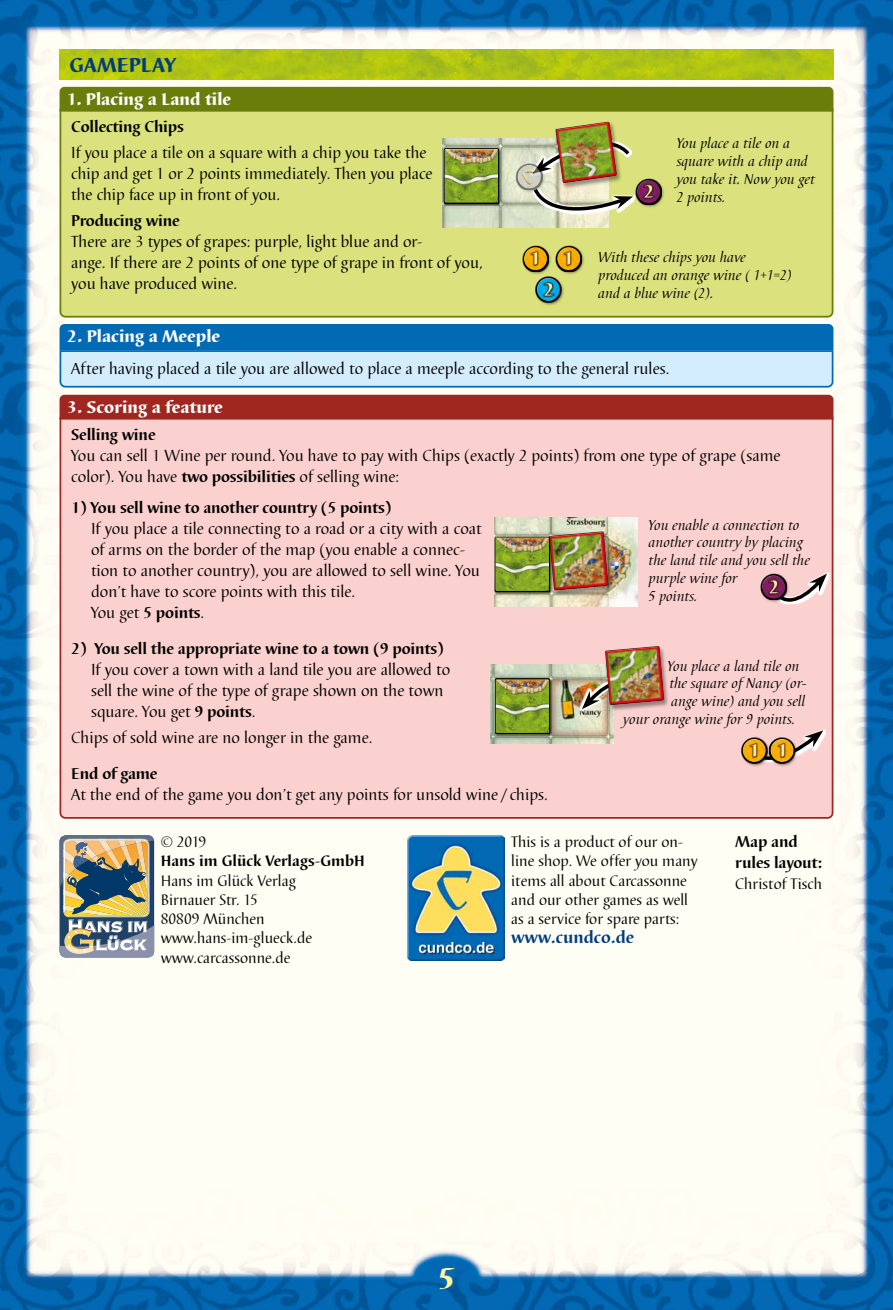
<style>
.page{position:relative;width:893px;height:1310px;background:#fff}
.page>*{position:absolute;margin:0;border:0;box-sizing:border-box;transform-origin:0 0}
.t1{font:800 31.5px "Barbedor T";color:#fff69b}
.t2{font:800 21px "Barbedor T";color:#003d7c}
.t3{font:800 17.5px "Barbedor T";color:#fff}
.t4{font:700 17.5px "Barbedor T";color:#003d7c}
.t5{font:16.62px/21px "Barbedor T";color:#000}
.t6{font:700 16.28px/21px "Barbedor T";letter-spacing:-.01em;color:#000}
.t7{font:15.75px/19.2px "Barbedor T";color:#000}
.t8{font:700 15.75px "Barbedor T";color:#000}
.t9{font:italic 14.88px/17.8px "Barbedor T";color:#000}
.s1{font-weight:700;font-size:16.28px}
</style>
<div class="page">
<img style="left:0;top:0;width:893px;height:1310px">
<div style="left:59px;top:416px;width:775px;height:403px;background:#fad1ce"></div>
<div style="left:60px;top:395px;width:773px;height:24px;background:#9f271f"></div>
<img style="left:60px;top:50px;width:773px;height:29px">
<div style="left:59px;top:107px;width:775px;height:211px;background:#dae17d"></div>
<div style="left:60px;top:87px;width:773px;height:25px;background:#6a7d0a"></div>
<svg style="left:59px;top:324px;width:775px;height:64px;background:#72b0db"></svg>
<svg style="left:60px;top:957px;width:94px;height:3px"></svg>
<img style="left:60px;top:835px;width:94px;height:122px">
<img style="left:408px;top:835px;width:97px;height:125px">
<img style="left:442px;top:138px;width:86px;height:89px">
<div style="left:443px;top:148px;width:59px;height:58px;background:#000;opacity:.6"></div>
<div style="left:444px;top:149px;width:55px;height:54px;background:#000;opacity:.8"></div>
<img style="left:528px;top:118px;width:108px;height:112px">
<div style="left:515px;top:163px;width:31px;height:30px;background:#000;opacity:.75"></div>
<svg style="left:516px;top:163px;width:27px;height:27px"></svg>
<div style="left:517px;top:164px;width:25px;height:19px;background:#fff;opacity:.75"></div>
<div style="left:517px;top:169px;width:25px;height:21px;background:#000;opacity:.75"></div>
<div style="left:635px;top:178px;width:30px;height:30px;background:#000;opacity:.75"></div>
<svg style="left:635px;top:179px;width:27px;height:26px"></svg>
<div style="left:636px;top:179px;width:25px;height:18px;background:#fff;opacity:.75"></div>
<div style="left:636px;top:184px;width:25px;height:20px;background:#000;opacity:.75"></div>
<div style="left:535px;top:275px;width:30px;height:31px;background:#000;opacity:.75"></div>
<svg style="left:535px;top:276px;width:27px;height:27px"></svg>
<div style="left:536px;top:277px;width:25px;height:18px;background:#fff;opacity:.75"></div>
<div style="left:536px;top:282px;width:25px;height:20px;background:#000;opacity:.75"></div>
<div style="left:522px;top:245px;width:30px;height:30px;background:#000;opacity:.75"></div>
<svg style="left:522px;top:245px;width:27px;height:27px"></svg>
<div style="left:523px;top:246px;width:25px;height:18px;background:#fff;opacity:.75"></div>
<div style="left:523px;top:251px;width:25px;height:20px;background:#000;opacity:.75"></div>
<div style="left:555px;top:245px;width:30px;height:30px;background:#000;opacity:.75"></div>
<svg style="left:556px;top:245px;width:26px;height:27px"></svg>
<div style="left:556px;top:246px;width:25px;height:18px;background:#fff;opacity:.75"></div>
<div style="left:556px;top:251px;width:25px;height:20px;background:#000;opacity:.75"></div>
<img style="left:494px;top:518px;width:144px;height:89px">
<div style="left:494px;top:537px;width:58px;height:58px;background:#000;opacity:.6"></div>
<svg style="left:494px;top:536px;width:51px;height:55px"></svg>
<div style="left:495px;top:537px;width:55px;height:54px;background:#000;opacity:.8"></div>
<div style="left:548px;top:531px;width:66px;height:66px;background:#000;opacity:.4"></div>
<img style="left:545px;top:528px;width:67px;height:63px">
<svg style="left:770px;top:571px;width:61px;height:34px"></svg>
<div style="left:760px;top:573px;width:30px;height:30px;background:#000;opacity:.75"></div>
<svg style="left:760px;top:574px;width:27px;height:26px"></svg>
<div style="left:761px;top:574px;width:25px;height:18px;background:#fff;opacity:.75"></div>
<div style="left:761px;top:579px;width:25px;height:20px;background:#000;opacity:.75"></div>
<img style="left:491px;top:665px;width:122px;height:78px">
<div style="left:494px;top:679px;width:59px;height:58px;background:#000;opacity:.6"></div>
<div style="left:495px;top:679px;width:55px;height:54px;background:#000;opacity:.8"></div>
<div style="left:603px;top:646px;width:67px;height:66px;background:#fad1ce"></div>
<img style="left:578px;top:642px;width:90px;height:70px">
<svg style="left:745px;top:728px;width:82px;height:35px"></svg>
<div style="left:741px;top:736px;width:30px;height:31px;background:#000;opacity:.75"></div>
<svg style="left:741px;top:737px;width:27px;height:26px"></svg>
<div style="left:742px;top:738px;width:25px;height:18px;background:#fff;opacity:.75"></div>
<div style="left:742px;top:743px;width:25px;height:20px;background:#000;opacity:.75"></div>
<div style="left:768px;top:736px;width:31px;height:31px;background:#000;opacity:.75"></div>
<svg style="left:769px;top:737px;width:26px;height:1px"></svg>
<div style="left:769px;top:738px;width:26px;height:18px;background:#fff;opacity:.75"></div>
<div style="left:769px;top:743px;width:26px;height:20px;background:#000;opacity:.75"></div>
<p class="t2" style="left:69px;top:53px;width:108px">GAMEPLAY</p>
<p class="t3" style="left:67px;top:89px;width:166px">1. Placing a Land tile</p>
<p class="t6" style="left:71px;top:116px;width:114px">Collecting Chips</p>
<p class="t5" style="left:71px;top:142px;width:363px">If you place a tile on a square with a chip you take the chip and get 1 or 2 points immediately. Then you place the chip face up in front of you.</p>
<p class="t6" style="left:71px;top:210px;width:110px">Producing wine</p>
<p class="t5" style="left:71px;top:231px;width:413px">There are 3 types of grapes: purple, light blue and or-<br>ange. If there are 2 points of one type of grape in front of you, you have produced wine.</p>
<p class="t3" style="left:67px;top:326px;width:155px">2. Placing a Meeple</p>
<p class="t9" style="left:677px;top:135px;width:140px">You place a tile on a square with a chip and you take it. Now you get<br>2 points.</p>
<p class="t9" style="left:598px;top:248px;width:195px">With these chips you have produced an orange wine ( 1+1=2) and a blue wine (2).</p>
<p class="t5" style="left:71px;top:359px;width:600px">After having placed a tile you are allowed to place a meeple according to the general rules.</p>
<p class="t3" style="left:67px;top:397px;width:157px">3. Scoring a feature</p>
<p class="t6" style="left:71px;top:424px;width:86px">Selling wine</p>
<p class="t5" style="left:71px;top:445px;width:711px">You can sell 1 Wine per round. You have to pay with Chips (exactly 2 points) from one type of grape (same color). You have <span class="s1">two possibilities</span> of selling wine:</p>
<p class="t6" style="left:71px;top:497px;width:322px">1) You sell wine to another country (5 points)</p>
<p class="t5" style="left:91px;top:518px;width:392px">If you place a tile connecting to a road or a city with a coat of arms on the border of the map (you enable a connec&shy;tion to another country), you are allowed to sell wine. You don’t have to score points with this tile.<br>You get <span class="s1">5 points</span>.</p>
<p class="t6" style="left:71px;top:638px;width:374px">2) You sell the appropriate wine to a town (9 points)</p>
<p class="t5" style="left:91px;top:659px;width:361px">If you cover a town with a land tile you are allowed to sell the wine of the type of grape shown on the town square. You get <span class="s1">9 points</span>.</p>
<p class="t5" style="left:71px;top:727px;width:303px">Chips of sold wine are no longer in the game.</p>
<p class="t6" style="left:71px;top:763px;width:88px">End of game</p>
<p class="t5" style="left:71px;top:784px;width:478px">At the end of the game you don’t get any points for unsold wine / chips.</p>
<p class="t9" style="left:649px;top:516px;width:163px">You enable a connection to another country by placing the land tile and you sell the purple wine for<br>5 points.</p>
<p class="t9" style="left:668px;top:657px;width:133px">You place a land tile on</p>
<p class="t9" style="left:669px;top:675px;width:139px">the square of Nancy (or-</p>
<p class="t9" style="left:671px;top:692px;width:136px">ange wine) and you sell</p>
<p class="t9" style="left:623px;top:710px;width:173px">your orange wine for 9 points.</p>
<p class="t7" style="left:161px;top:832px;width:47px">© 2019</p>
<p class="t8" style="left:161px;top:852px;width:206px">Hans im Glück Verlags-GmbH</p>
<p class="t7" style="left:161px;top:871px;width:153px">Hans im Glück Verlag<br>Birnauer Str. 15<br>80809 München www.hans-im-glueck.de www.carcassonne.de</p>
<p class="t7" style="left:511px;top:832px;width:188px">This is a product of our on&shy;line shop. We offer you many items all about Carcassonne and our other games as well as a service for spare parts:</p>
<p class="t4" style="left:511px;top:927px;width:124px">www.cundco.de</p>
<p class="t6" style="left:735px;top:831px;width:89px">Map and rules layout:</p>
<p class="t7" style="left:735px;top:874px;width:88px">Christof Tisch</p>
<h1 class="t1" style="left:437px;top:1259px;width:20px">5</h1>
</div>
